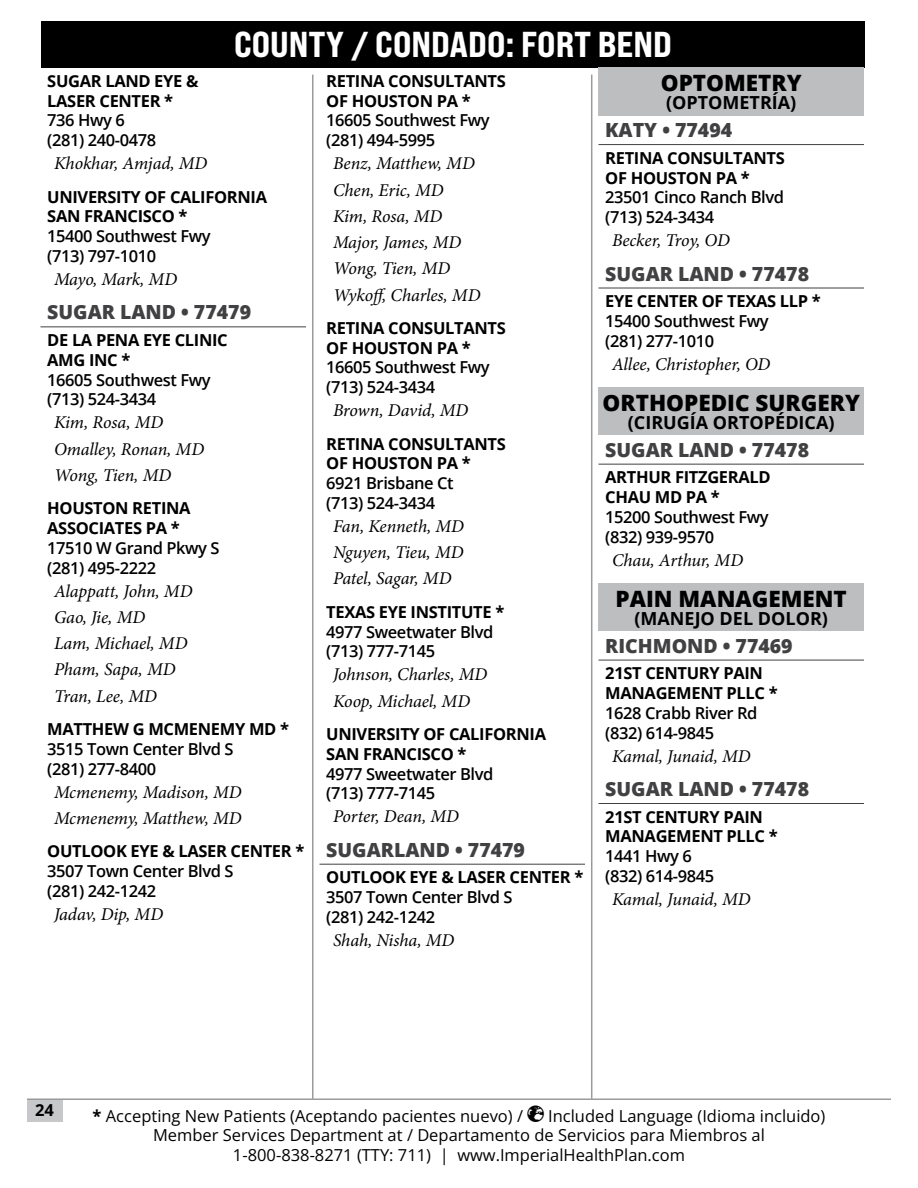
<style>
.page{position:relative;width:918px;height:1188px;background:#fff}
.page>*{position:absolute;margin:0;border:0;box-sizing:border-box;transform-origin:0 0}
.t1{font:36px "Bebas Neue Pro Exp Eb";color:#fff}
.Specialty{font:800 22.5px "Open Sans";color:#000}
.City{font:800 19.5px "Open Sans";color:#414042}
.Pro{font:italic 18px "Minion Pro";letter-spacing:-.005em;color:#000}
.Spanish{font:700 18px "Open Sans";color:#000}
.Location{font:600 16.5px/19.8px "Open Sans";letter-spacing:-.025em;color:#000}
.Group{font:700 16.5px/19.8px "Open Sans";letter-spacing:-.02em;color:#000}
.t2{font:16.5px "Open Sans";color:#000}
.s1{font-weight:700}
</style>
<div class="page">
<div style="left:41px;top:21px;width:824px;height:46px;background:#000"></div>
<div style="left:27px;top:1100px;width:35px;height:21px;background:#c7c8ca"></div>
<hr style="left:27px;top:1098px;width:864px;height:2px;background:#000">
<hr style="left:312px;top:75px;width:2px;height:1023px;background:#000">
<hr style="left:591px;top:75px;width:1px;height:1023px;background:#000">
<hr style="left:40px;top:326px;width:266px;height:1px;background:#414042">
<hr style="left:320px;top:864px;width:265px;height:1px;background:#414042">
<div style="left:598px;top:68px;width:266px;height:31px;background:#bcbec0"></div>
<div style="left:598px;top:89px;width:266px;height:26px;background:#bcbec0"></div>
<hr style="left:598px;top:144px;width:266px;height:1px;background:#414042">
<hr style="left:598px;top:288px;width:266px;height:1px;background:#414042">
<div style="left:598px;top:387px;width:266px;height:32px;background:#bcbec0"></div>
<div style="left:598px;top:409px;width:266px;height:26px;background:#bcbec0"></div>
<hr style="left:598px;top:464px;width:266px;height:1px;background:#414042">
<div style="left:598px;top:583px;width:266px;height:32px;background:#bcbec0"></div>
<div style="left:598px;top:604px;width:266px;height:27px;background:#bcbec0"></div>
<hr style="left:598px;top:660px;width:266px;height:1px;background:#414042">
<hr style="left:598px;top:803px;width:266px;height:1px;background:#414042">
<h1 class="t1" style="left:234px;top:22px;width:439px">COUNTY / CONDADO: FORT BEND</h1>
<p class="Group" style="left:47px;top:71px;width:153px">SUGAR LAND EYE &amp;<br>LASER CENTER *</p>
<p class="Location" style="left:47px;top:110px;width:110px">736 Hwy 6 (281) 240-0478</p>
<p class="Pro" style="left:54px;top:151px;width:155px">Khokhar, Amjad, MD</p>
<p class="Group" style="left:47px;top:186px;width:221px">UNIVERSITY OF CALIFORNIA<br>SAN FRANCISCO *</p>
<p class="Location" style="left:47px;top:226px;width:165px">15400 Southwest Fwy (713) 797-1010</p>
<p class="Pro" style="left:54px;top:267px;width:125px">Mayo, Mark, MD</p>
<h4 class="City" style="left:47px;top:298px;width:205px">SUGAR LAND • 77479</h4>
<p class="Group" style="left:47px;top:330px;width:182px">DE LA PENA EYE CLINIC<br>AMG INC *</p>
<p class="Location" style="left:47px;top:369px;width:165px">16605 Southwest Fwy (713) 524-3434</p>
<p class="Pro" style="left:54px;top:410px;width:111px">Kim, Rosa, MD</p>
<p class="Pro" style="left:54px;top:437px;width:152px">Omalley, Ronan, MD</p>
<p class="Pro" style="left:54px;top:463px;width:119px">Wong, Tien, MD</p>
<p class="Group" style="left:47px;top:498px;width:145px">HOUSTON RETINA<br>ASSOCIATES PA *</p>
<p class="Location" style="left:47px;top:538px;width:174px">17510 W Grand Pkwy S (281) 495-2222</p>
<p class="Pro" style="left:54px;top:579px;width:140px">Alappatt, John, MD</p>
<p class="Pro" style="left:54px;top:605px;width:93px">Gao, Jie, MD</p>
<p class="Pro" style="left:54px;top:631px;width:135px">Lam, Michael, MD</p>
<p class="Pro" style="left:54px;top:657px;width:123px">Pham, Sapa, MD</p>
<p class="Pro" style="left:54px;top:684px;width:104px">Tran, Lee, MD</p>
<p class="Group" style="left:47px;top:719px;width:243px">MATTHEW G MCMENEMY MD *</p>
<p class="Location" style="left:47px;top:739px;width:188px">3515 Town Center Blvd S (281) 277-8400</p>
<p class="Pro" style="left:54px;top:780px;width:189px">Mcmenemy, Madison, MD</p>
<p class="Pro" style="left:54px;top:806px;width:189px">Mcmenemy, Matthew, MD</p>
<p class="Group" style="left:47px;top:841px;width:259px">OUTLOOK EYE &amp; LASER CENTER *</p>
<p class="Location" style="left:47px;top:861px;width:188px">3507 Town Center Blvd S (281) 242-1242</p>
<p class="Pro" style="left:54px;top:902px;width:111px">Jadav, Dip, MD</p>
<p class="Group" style="left:326px;top:71px;width:181px">RETINA CONSULTANTS<br>OF HOUSTON PA *</p>
<p class="Location" style="left:326px;top:110px;width:165px">16605 Southwest Fwy (281) 494-5995</p>
<p class="Pro" style="left:333px;top:151px;width:143px">Benz, Matthew, MD</p>
<p class="Pro" style="left:333px;top:177px;width:112px">Chen, Eric, MD</p>
<p class="Pro" style="left:333px;top:204px;width:111px">Kim, Rosa, MD</p>
<p class="Pro" style="left:333px;top:230px;width:130px">Major, James, MD</p>
<p class="Pro" style="left:333px;top:256px;width:119px">Wong, Tien, MD</p>
<p class="Pro" style="left:333px;top:282px;width:149px">Wykoff, Charles, MD</p>
<p class="Group" style="left:326px;top:318px;width:181px">RETINA CONSULTANTS<br>OF HOUSTON PA *</p>
<p class="Location" style="left:326px;top:357px;width:165px">16605 Southwest Fwy (713) 524-3434</p>
<p class="Pro" style="left:333px;top:398px;width:137px">Brown, David, MD</p>
<p class="Group" style="left:326px;top:433px;width:181px">RETINA CONSULTANTS<br>OF HOUSTON PA *</p>
<p class="Location" style="left:326px;top:473px;width:129px">6921 Brisbane Ct (713) 524-3434</p>
<p class="Pro" style="left:333px;top:514px;width:133px">Fan, Kenneth, MD</p>
<p class="Pro" style="left:333px;top:540px;width:132px">Nguyen, Tieu, MD</p>
<p class="Pro" style="left:333px;top:566px;width:120px">Patel, Sagar, MD</p>
<p class="Group" style="left:326px;top:601px;width:180px">TEXAS EYE INSTITUTE *</p>
<p class="Location" style="left:326px;top:621px;width:169px">4977 Sweetwater Blvd (713) 777-7145</p>
<p class="Pro" style="left:333px;top:662px;width:156px">Johnson, Charles, MD</p>
<p class="Pro" style="left:333px;top:689px;width:139px">Koop, Michael, MD</p>
<p class="Group" style="left:326px;top:724px;width:221px">UNIVERSITY OF CALIFORNIA<br>SAN FRANCISCO *</p>
<p class="Location" style="left:326px;top:763px;width:169px">4977 Sweetwater Blvd (713) 777-7145</p>
<p class="Pro" style="left:333px;top:804px;width:127px">Porter, Dean, MD</p>
<h4 class="City" style="left:326px;top:835px;width:200px">SUGARLAND • 77479</h4>
<p class="Group" style="left:326px;top:867px;width:259px">OUTLOOK EYE &amp; LASER CENTER *</p>
<p class="Location" style="left:326px;top:887px;width:188px">3507 Town Center Blvd S (281) 242-1242</p>
<p class="Pro" style="left:333px;top:928px;width:123px">Shah, Nisha, MD</p>
<h1 class="Specialty" style="left:661px;top:66px;width:142px">OPTOMETRY</h1>
<p class="Spanish" style="left:666px;top:90px;width:132px">(OPTOMETRÍA)</p>
<h4 class="City" style="left:605px;top:115px;width:128px">KATY • 77494</h4>
<p class="Group" style="left:605px;top:147px;width:181px">RETINA CONSULTANTS<br>OF HOUSTON PA *</p>
<p class="Location" style="left:605px;top:187px;width:180px">23501 Cinco Ranch Blvd (713) 524-3434</p>
<p class="Pro" style="left:612px;top:228px;width:119px">Becker, Troy, OD</p>
<h4 class="City" style="left:605px;top:259px;width:205px">SUGAR LAND • 77478</h4>
<p class="Group" style="left:605px;top:291px;width:217px">EYE CENTER OF TEXAS LLP *</p>
<p class="Location" style="left:605px;top:311px;width:165px">15400 Southwest Fwy (281) 277-1010</p>
<p class="Pro" style="left:612px;top:352px;width:160px">Allee, Christopher, OD</p>
<h1 class="Specialty" style="left:603px;top:386px;width:259px">ORTHOPEDIC SURGERY</h1>
<p class="Spanish" style="left:628px;top:410px;width:208px">(CIRUGÍA ORTOPÉDICA)</p>
<h4 class="City" style="left:605px;top:435px;width:205px">SUGAR LAND • 77478</h4>
<p class="Group" style="left:605px;top:467px;width:167px">ARTHUR FITZGERALD<br>CHAU MD PA *</p>
<p class="Location" style="left:605px;top:507px;width:165px">15200 Southwest Fwy (832) 939-9570</p>
<p class="Pro" style="left:612px;top:548px;width:133px">Chau, Arthur, MD</p>
<h1 class="Specialty" style="left:616px;top:582px;width:233px">PAIN MANAGEMENT</h1>
<p class="Spanish" style="left:634px;top:606px;width:195px">(MANEJO DEL DOLOR)</p>
<h4 class="City" style="left:605px;top:631px;width:189px">RICHMOND • 77469</h4>
<p class="Group" style="left:605px;top:663px;width:174px">21ST CENTURY PAIN<br>MANAGEMENT PLLC *</p>
<p class="Location" style="left:605px;top:703px;width:154px">1628 Crabb River Rd (832) 614-9845</p>
<p class="Pro" style="left:612px;top:744px;width:140px">Kamal, Junaid, MD</p>
<h4 class="City" style="left:605px;top:774px;width:205px">SUGAR LAND • 77478</h4>
<p class="Group" style="left:605px;top:806px;width:174px">21ST CENTURY PAIN<br>MANAGEMENT PLLC *</p>
<p class="Location" style="left:605px;top:846px;width:110px">1441 Hwy 6 (832) 614-9845</p>
<p class="Pro" style="left:612px;top:887px;width:140px">Kamal, Junaid, MD</p>
<p class="Group" style="left:35px;top:1100px;width:20px">24</p>
<p class="t2" style="left:93px;top:1104px;width:432px"><span class="s1">*</span> Accepting New Patients (Aceptando pacientes nuevo) /</p>
<p class="t2" style="left:548px;top:1104px;width:279px">Included Language (Idioma incluido)</p>
<p class="t2" style="left:153px;top:1124px;width:613px">Member Services Department at / Departamento de Servicios para Miembros al</p>
<p class="t2" style="left:233px;top:1143px;width:454px">1-800-838-8271 (TTY: 711) | www.ImperialHealthPlan.com</p>
</div>
